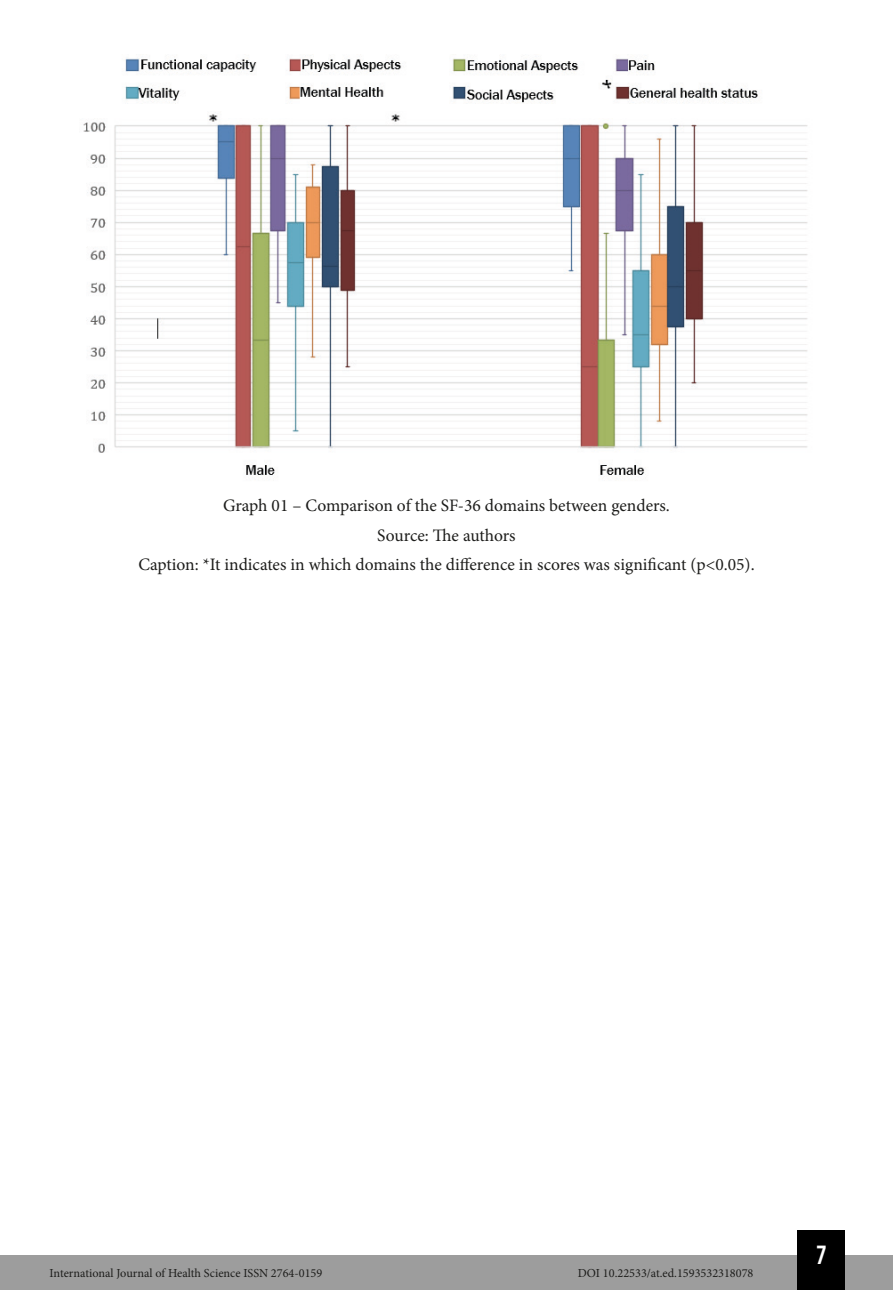
<style>
.page{position:relative;width:893px;height:1290px;background:#fff}
.page>*{position:absolute;margin:0;border:0;box-sizing:border-box;transform-origin:0 0}
.t1{font:26.25px "Bebas Kai";color:#fff}
.t2{font:17.5px/29.4px "Minion Pro";color:#1d1d1b;text-align:center}
.t3{font:12.25px "Minion Pro";color:#1d1d1b}
</style>
<div class="page">
<div style="left:0;top:1255px;width:893px;height:35px;background:#9d9d9d"></div>
<div style="left:797px;top:1230px;width:48px;height:60px;background:#000"></div>
<img style="left:83px;top:58px;width:725px;height:418px">
<p class="t2" style="left:138px;top:491px;width:618px">Graph 01 – Comparison of the SF-36 domains between genders.<br>Source: The authors<br>Caption: *It indicates in which domains the difference in scores was significant (p&lt;0.05).</p>
<p class="t3" style="left:50px;top:1265px;width:274px">International Journal of Health Science ISSN 2764-0159</p>
<p class="t3" style="left:578px;top:1265px;width:177px">DOI 10.22533/at.ed.1593532318078</p>
<h1 class="t1" style="left:817px;top:1241px;width:11px">7</h1>
</div>
